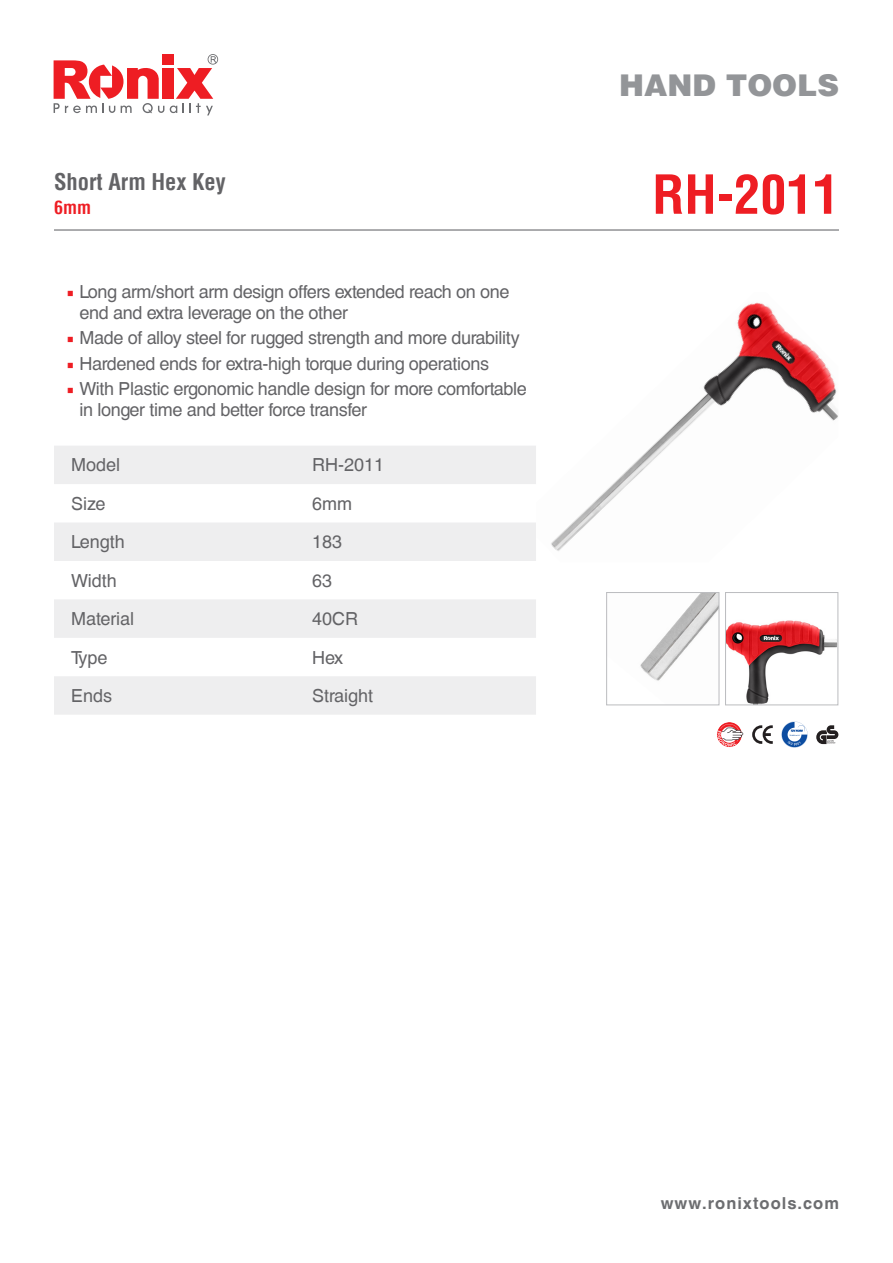
<style>
.page{position:relative;width:893px;height:1263px;background:#fff}
.page>*{position:absolute;margin:0;border:0;box-sizing:border-box;transform-origin:0 0}
.t1{font:700 condensed 52.5px "Helvetica LT";color:#ee1d23}
.t2{font:900 30px "Helvetica LT";color:#939598}
.t3{font:700 condensed 22.5px "Helvetica LT";color:#636366}
.t4{font:18px/21px "Helvetica CE";letter-spacing:-.02em;color:#636366}
.t5{font:18px "Helvetica CE";color:#636366}
.t6{font:700 condensed 18px "Helvetica LT";color:#ee1d23}
.t7{font:700 16.5px "Helvetica CE";letter-spacing:.06em;color:#6c6d70}
.s1{font-family:"Minion Pro";color:#ee1d23}
</style>
<div class="page">
<svg style="left:170px;top:54px;width:48px;height:61px"></svg>
<div style="left:162px;top:68px;width:11px;height:31px;background:#ee1d23"></div>
<svg style="left:54px;top:60px;width:110px;height:53px"></svg>
<div style="left:162px;top:54px;width:11px;height:11px;background:#ee1d23"></div>
<svg style="left:54px;top:446px;width:482px;height:269px;fill:#eeeeef"></svg>
<hr style="left:54px;top:229px;width:785px;height:2px;background:#6c6d70">
<img style="left:551px;top:302px;width:287px;height:249px">
<img style="left:640px;top:594px;width:77px;height:87px">
<div style="left:606px;top:592px;width:113px;height:113px;border:1px solid #bcbdc0"></div>
<img style="left:727px;top:620px;width:109px;height:83px">
<div style="left:725px;top:592px;width:113px;height:113px;border:1px solid #bcbdc0"></div>
<svg style="left:781px;top:721px;width:27px;height:27px"></svg>
<svg style="left:781px;top:722px;width:26px;height:25px"></svg>
<svg style="left:717px;top:722px;width:27px;height:25px"></svg>
<svg style="left:752px;top:725px;width:21px;height:19px"></svg>
<svg style="left:816px;top:725px;width:22px;height:19px"></svg>
<p class="t3" style="left:54px;top:167px;width:173px">Short Arm Hex Key</p>
<p class="t6" style="left:54px;top:196px;width:39px">6mm</p>
<p class="t4" style="left:80px;top:281px;width:431px;text-indent:-13px"><span class="s1">■</span> Long arm/short arm design offers extended reach on one end and extra leverage on the other</p>
<p class="t4" style="left:67px;top:328px;width:455px"><span class="s1">■</span> Made of alloy steel for rugged strength and more durability</p>
<p class="t4" style="left:67px;top:353px;width:424px"><span class="s1">■</span> Hardened ends for extra-high torque during operations</p>
<p class="t4" style="left:80px;top:378px;width:449px;text-indent:-13px"><span class="s1">■</span> With Plastic ergonomic handle design for more comfortable in longer time and better force transfer</p>
<p class="t4" style="left:71px;top:455px;width:51px">Model</p>
<p class="t4" style="left:312px;top:455px;width:74px">RH-2011</p>
<p class="t4" style="left:71px;top:493px;width:36px">Size</p>
<p class="t4" style="left:312px;top:493px;width:41px">6mm</p>
<p class="t4" style="left:71px;top:531px;width:55px">Length</p>
<p class="t4" style="left:312px;top:531px;width:32px">183</p>
<p class="t4" style="left:71px;top:570px;width:47px">Width</p>
<p class="t4" style="left:312px;top:570px;width:22px">63</p>
<p class="t5" style="left:71px;top:608px;width:65px">Material</p>
<p class="t4" style="left:312px;top:608px;width:48px">40CR</p>
<p class="t4" style="left:71px;top:647px;width:38px">Type</p>
<p class="t4" style="left:312px;top:647px;width:33px">Hex</p>
<p class="t4" style="left:71px;top:685px;width:43px">Ends</p>
<p class="t5" style="left:312px;top:685px;width:63px">Straight</p>
<h2 class="t2" style="left:619px;top:65px;width:221px">HAND TOOLS</h2>
<p class="t1" style="left:652px;top:162px;width:188px">RH-2011</p>
<p class="t7" style="left:661px;top:1193px;width:180px">www.ronixtools.com</p>
</div>
